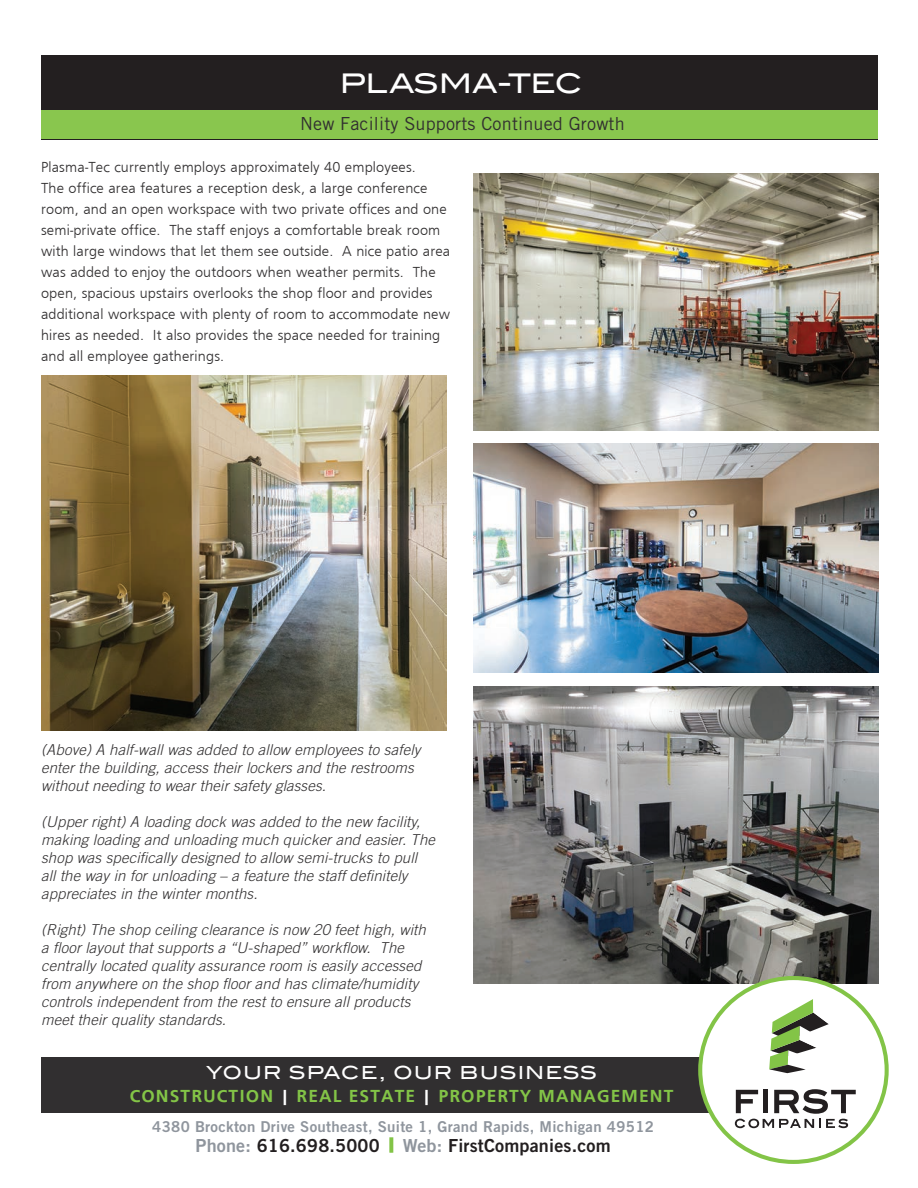
<style>
.page{position:relative;width:918px;height:1188px;background:#fff}
.page>*{position:absolute;margin:0;border:0;box-sizing:border-box;transform-origin:0 0}
.t1{font:27px "Blair ITC Std";letter-spacing:-.01em;color:#fff}
.t2{font:700 18px "Frugal Sans";letter-spacing:.06em;color:#83c447}
.t3{font:18px "Trade Gothic LT Std Bd 2";letter-spacing:.01em;color:#231f20}
.t4{font:18px "Trade Gothic LT Std";letter-spacing:.01em;color:#312f30}
.t5{font:18px "Blair ITC Std";letter-spacing:.06em;color:#fff}
.t6{font:italic 300 15px/18px "Trade Gothic LT Std";letter-spacing:.01em;color:#312f30}
.t7{font:300 15px/21px "Frugal Sans";letter-spacing:.01em;color:#312f30}
.t8{font:15px "Trade Gothic LT Std Bd 2";letter-spacing:.02em;color:#8f959d}
.s1{color:#fff}
.s2{color:#8f959d}
.s3{color:#83c447}
</style>
<div class="page">
<img style="left:473px;top:686px;width:405px;height:298px">
<div style="left:41px;top:55px;width:837px;height:84px;background:#231f20"></div>
<div style="left:41px;top:110px;width:837px;height:28px;background:#89c64e"></div>
<div style="left:41px;top:1057px;width:747px;height:56px;background:#312f30"></div>
<div style="left:700px;top:978px;width:187px;height:184px;background:#fff;border-radius:50%"></div>
<div style="left:698px;top:976px;width:191px;height:188px;border:4px solid #83c447;border-radius:50%"></div>
<svg style="left:735px;top:1089px;width:121px;height:39px"></svg>
<svg style="left:769px;top:999px;width:60px;height:74px"></svg>
<div style="left:389px;top:1137px;width:4px;height:16px;border:2px solid #83c447"></div>
<img style="left:41px;top:376px;width:405px;height:354px">
<img style="left:473px;top:444px;width:405px;height:229px">
<img style="left:473px;top:174px;width:405px;height:257px">
<h1 class="t1" style="left:340px;top:67px;width:244px">PLASMA-TEC</h1>
<p class="t4" style="left:300px;top:112px;width:326px">New Facility Supports Continued Growth</p>
<p class="t7" style="left:41px;top:156px;width:411px">Plasma-Tec currently employs approximately 40 employees.<br>The office area features a reception desk, a large conference room, and an open workspace with two private offices and one semi-private office. The staff enjoys a comfortable break room with large windows that let them see outside. A nice patio area was added to enjoy the outdoors when weather permits. The open, spacious upstairs overlooks the shop floor and provides additional workspace with plenty of room to accommodate new hires as needed. It also provides the space needed for training and all employee gatherings.</p>
<p class="t6" style="left:41px;top:741px;width:381px">(Above) A half-wall was added to allow employees to safely enter the building, access their lockers and the restrooms without needing to wear their safety glasses.</p>
<p class="t6" style="left:41px;top:813px;width:396px">(Upper right) A loading dock was added to the new facility, making loading and unloading much quicker and easier. The shop was specifically designed to allow semi-trucks to pull all the way in for unloading – a feature the staff definitely appreciates in the winter months.</p>
<p class="t6" style="left:41px;top:921px;width:386px">(Right) The shop ceiling clearance is now 20 feet high, with a floor layout that supports a “U-shaped” workflow. The centrally located quality assurance room is easily accessed from anywhere on the shop floor and has climate/humidity controls independent from the rest to ensure all products meet their quality standards.</p>
<p class="t5" style="left:206px;top:1062px;width:393px">YOUR SPACE, OUR BUSINESS</p>
<p class="t2" style="left:130px;top:1085px;width:545px">CONSTRUCTION <span class="s1">|</span> REAL ESTATE <span class="s1">|</span> PROPERTY MANAGEMENT</p>
<p class="t8" style="left:152px;top:1117px;width:503px">4380 Brockton Drive Southeast, Suite 1, Grand Rapids, Michigan 49512</p>
<p class="t3" style="left:196px;top:1134px;width:417px"><span class="s2">Phone:</span> 616.698.5000 <span class="s3">|</span> <span class="s2">Web:</span> FirstCompanies.com</p>
</div>
